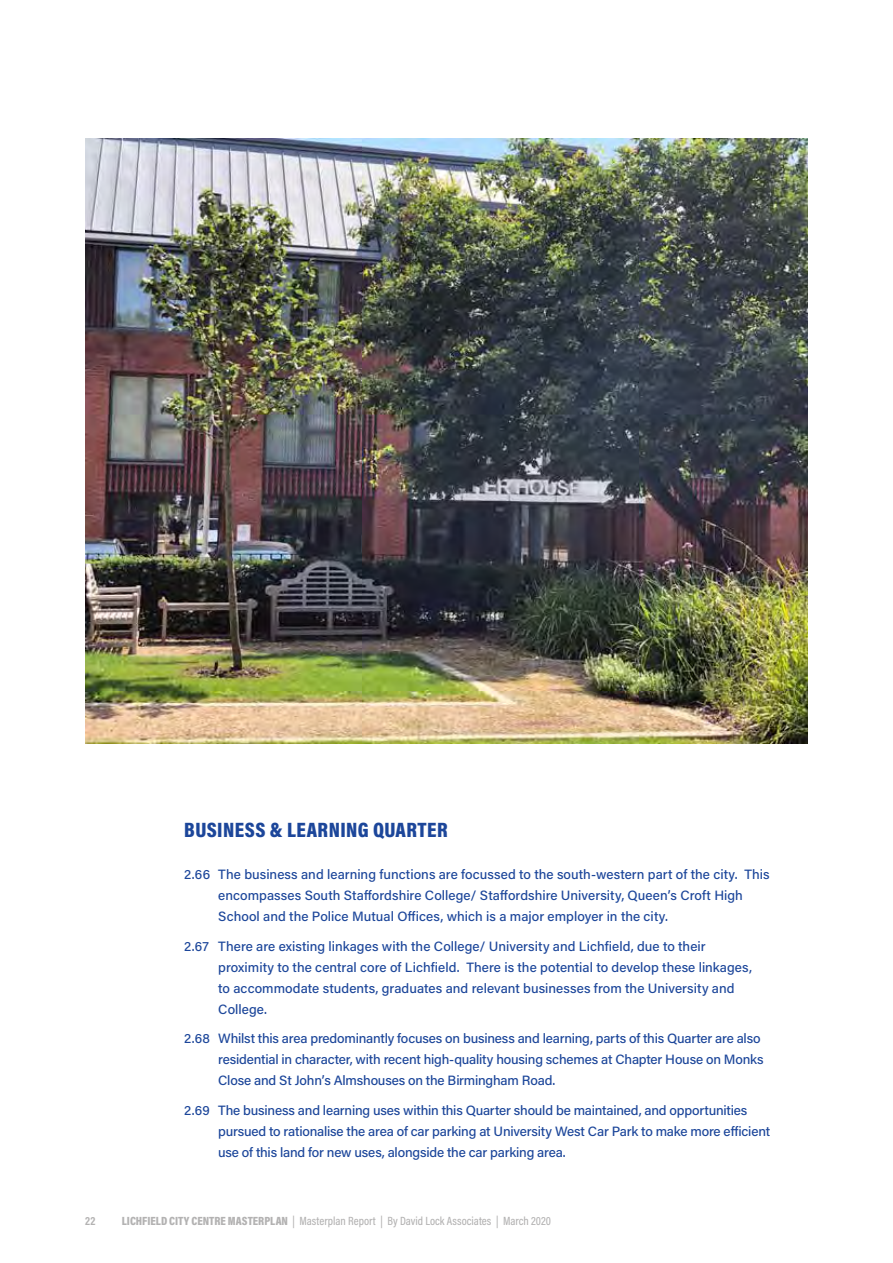
<style>
.page{position:relative;width:893px;height:1263px;background:#fff}
.page>*{position:absolute;margin:0;border:0;box-sizing:border-box;transform-origin:0 0}
.t1{font:21px "Acumin Variable Concept";letter-spacing:-.105em;color:#1c469a}
.t2{font:13.5px/21px "Acumin Variable Concept";letter-spacing:.025em;color:#1c469a}
.t3{font:12px "Acumin Variable Concept";letter-spacing:-.1em;color:#b3b2b2}
</style>
<div class="page">
<img style="left:86px;top:138px;width:722px;height:605px">
<h1 class="t1" style="left:184px;top:815px;width:268px">BUSINESS &amp; LEARNING QUARTER</h1>
<p class="t2" style="left:218px;top:863px;width:552px;text-indent:-34px">2.66 The business and learning functions are focussed to the south-western part of the city. This encompasses South Staffordshire College/ Staffordshire University, Queen’s Croft High<br>School and the Police Mutual Offices, which is a major employer in the city.</p>
<p class="t2" style="left:218px;top:935px;width:535px;text-indent:-34px">2.67 There are existing linkages with the College/ University and Lichfield, due to their proximity to the central core of Lichfield. There is the potential to develop these linkages, to accommodate students, graduates and relevant businesses from the University and College.</p>
<p class="t2" style="left:218px;top:1027px;width:546px;text-indent:-34px">2.68 Whilst this area predominantly focuses on business and learning, parts of this Quarter are also residential in character, with recent high-quality housing schemes at Chapter House on Monks<br>Close and St John’s Almshouses on the Birmingham Road.</p>
<p class="t2" style="left:218px;top:1099px;width:553px;text-indent:-34px">2.69 The business and learning uses within this Quarter should be maintained, and opportunities pursued to rationalise the area of car parking at University West Car Park to make more efficient use of this land for new uses, alongside the car parking area.</p>
<p class="t3" style="left:85px;top:1213px;width:13px">22</p>
<p class="t3" style="left:122px;top:1213px;width:432px">LICHFIELD CITY CENTRE MASTERPLAN | Masterplan Report | By David Lock Associates | March 2020</p>
</div>
